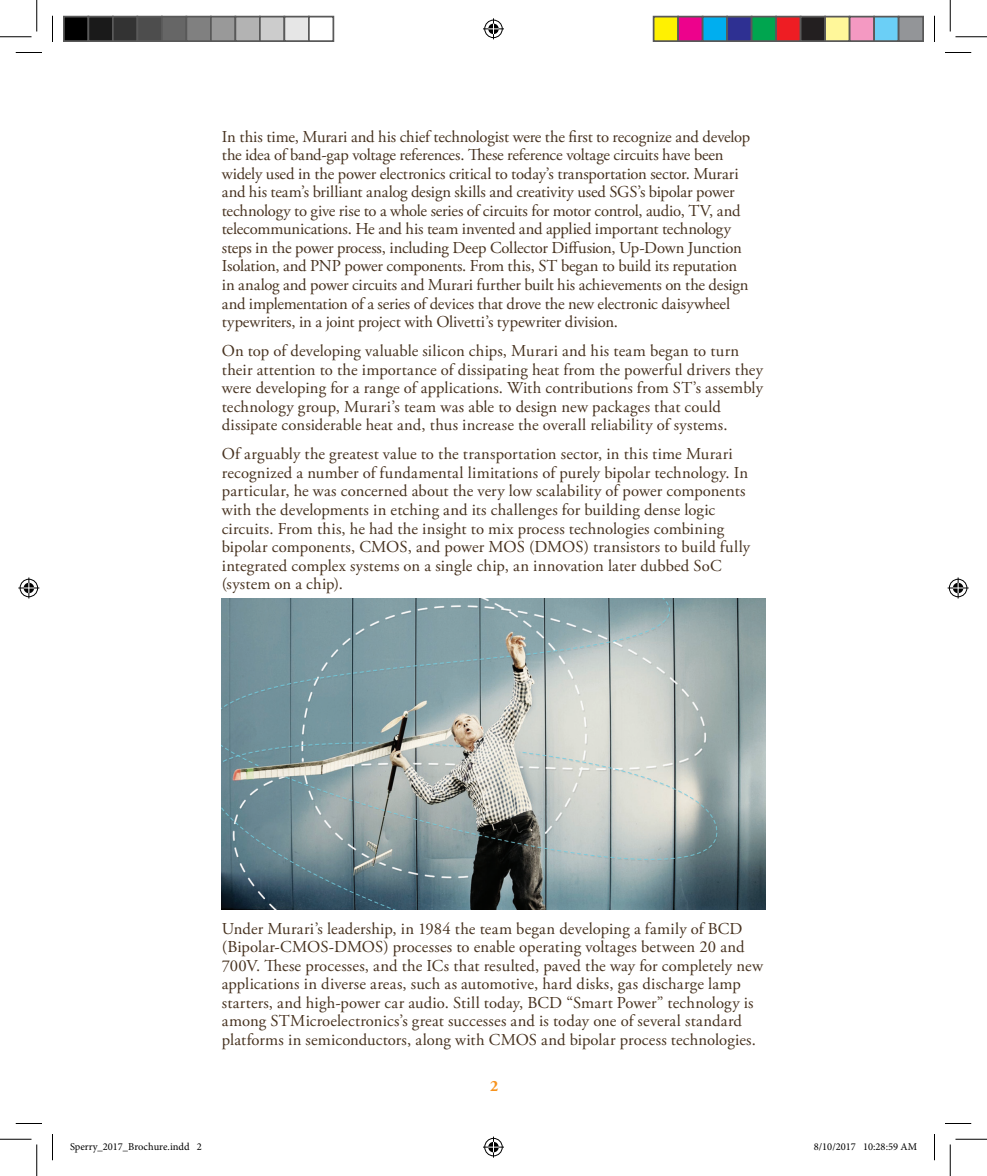
<style>
.page{position:relative;width:987px;height:1176px;background:#fff}
.page>*{position:absolute;margin:0;border:0;box-sizing:border-box;transform-origin:0 0}
.t1{font:16.62px/18.6px "Adobe Garamond Pro";color:#46311e}
.t2{font:700 15.75px "Adobe Garamond Pro";color:#f7931d}
.t3{font:10.5px "Minion Pro";color:#000}
</style>
<div class="page">
<img style="left:222px;top:598px;width:543px;height:311px">
<svg style="left:16px;top:52px;width:26px;height:1px"></svg>
<svg style="left:945px;top:52px;width:26px;height:1px"></svg>
<svg style="left:16px;top:1123px;width:26px;height:1px"></svg>
<svg style="left:945px;top:1123px;width:26px;height:1px"></svg>
<svg style="left:52px;top:16px;width:1px;height:26px"></svg>
<svg style="left:52px;top:1134px;width:1px;height:26px"></svg>
<svg style="left:934px;top:16px;width:1px;height:26px"></svg>
<svg style="left:934px;top:1134px;width:1px;height:26px"></svg>
<hr style="left:0;top:36px;width:32px;height:1px;background:#000">
<hr style="left:956px;top:36px;width:31px;height:1px;background:#000">
<hr style="left:0;top:1139px;width:32px;height:1px;background:#000">
<hr style="left:956px;top:1139px;width:31px;height:1px;background:#000">
<hr style="left:36px;top:0;width:1px;height:32px;background:#000">
<hr style="left:36px;top:1144px;width:1px;height:32px;background:#000">
<hr style="left:950px;top:0;width:1px;height:32px;background:#000">
<hr style="left:950px;top:1144px;width:1px;height:32px;background:#000">
<svg style="left:483px;top:18px;width:21px;height:21px"></svg>
<svg style="left:483px;top:1137px;width:21px;height:21px"></svg>
<svg style="left:18px;top:578px;width:21px;height:20px"></svg>
<svg style="left:948px;top:578px;width:21px;height:20px"></svg>
<div style="left:64px;top:17px;width:24px;height:24px;background:#000"></div>
<div style="left:63px;top:16px;width:26px;height:26px;border:2px solid #595959"></div>
<div style="left:88px;top:17px;width:25px;height:24px;background:#1a1a1a"></div>
<div style="left:88px;top:16px;width:26px;height:26px;border:2px solid #595959"></div>
<div style="left:113px;top:17px;width:24px;height:24px;background:#333"></div>
<div style="left:112px;top:16px;width:26px;height:26px;border:2px solid #595959"></div>
<div style="left:137px;top:17px;width:25px;height:24px;background:#4d4d4d"></div>
<div style="left:136px;top:16px;width:27px;height:26px;border:2px solid #595959"></div>
<div style="left:162px;top:17px;width:24px;height:24px;background:#666"></div>
<div style="left:161px;top:16px;width:26px;height:26px;border:2px solid #595959"></div>
<div style="left:186px;top:17px;width:25px;height:24px;background:#808080"></div>
<div style="left:186px;top:16px;width:26px;height:26px;border:2px solid #595959"></div>
<div style="left:211px;top:17px;width:24px;height:24px;background:#999"></div>
<div style="left:210px;top:16px;width:26px;height:26px;border:2px solid #595959"></div>
<div style="left:235px;top:17px;width:25px;height:24px;background:#b3b3b3"></div>
<div style="left:234px;top:16px;width:27px;height:26px;border:2px solid #595959"></div>
<div style="left:260px;top:17px;width:24px;height:24px;background:#ccc"></div>
<div style="left:259px;top:16px;width:26px;height:26px;border:2px solid #595959"></div>
<div style="left:284px;top:17px;width:25px;height:24px;background:#e6e6e6"></div>
<div style="left:284px;top:16px;width:26px;height:26px;border:2px solid #595959"></div>
<div style="left:308px;top:16px;width:26px;height:26px;border:2px solid #595959"></div>
<div style="left:654px;top:17px;width:24px;height:24px;background:#fff101"></div>
<div style="left:653px;top:16px;width:26px;height:26px;border:2px solid #595959"></div>
<div style="left:678px;top:17px;width:25px;height:24px;background:#ed028c"></div>
<div style="left:677px;top:16px;width:27px;height:26px;border:2px solid #595959"></div>
<div style="left:703px;top:17px;width:24px;height:24px;background:#00aeef"></div>
<div style="left:702px;top:16px;width:26px;height:26px;border:2px solid #595959"></div>
<div style="left:727px;top:17px;width:25px;height:24px;background:#2e3092"></div>
<div style="left:726px;top:16px;width:26px;height:26px;border:2px solid #595959"></div>
<div style="left:752px;top:17px;width:24px;height:24px;background:#00a54f"></div>
<div style="left:751px;top:16px;width:26px;height:26px;border:2px solid #595959"></div>
<div style="left:776px;top:17px;width:25px;height:24px;background:#ee1d23"></div>
<div style="left:775px;top:16px;width:27px;height:26px;border:2px solid #595959"></div>
<div style="left:801px;top:17px;width:24px;height:24px;background:#231f20"></div>
<div style="left:800px;top:16px;width:26px;height:26px;border:2px solid #595959"></div>
<div style="left:825px;top:17px;width:25px;height:24px;background:#fff79a"></div>
<div style="left:824px;top:16px;width:26px;height:26px;border:2px solid #595959"></div>
<div style="left:850px;top:17px;width:24px;height:24px;background:#f499c2"></div>
<div style="left:849px;top:16px;width:26px;height:26px;border:2px solid #595959"></div>
<div style="left:874px;top:17px;width:25px;height:24px;background:#6bcff6"></div>
<div style="left:873px;top:16px;width:27px;height:26px;border:2px solid #595959"></div>
<div style="left:899px;top:17px;width:24px;height:24px;background:#939598"></div>
<div style="left:898px;top:16px;width:26px;height:26px;border:2px solid #595959"></div>
<p class="t1" style="left:222px;top:128px;width:530px">In this time, Murari and his chief technologist were the first to recognize and develop the idea of band-gap voltage references. These reference voltage circuits have been widely used in the power electronics critical to today’s transportation sector. Murari and his team’s brilliant analog design skills and creativity used SGS’s bipolar power technology to give rise to a whole series of circuits for motor control, audio, TV, and telecommunications. He and his team invented and applied important technology steps in the power process, including Deep Collector Diffusion, Up-Down Junction Isolation, and PNP power components. From this, ST began to build its reputation in analog and power circuits and Murari further built his achievements on the design and implementation of a series of devices that drove the new electronic daisywheel typewriters, in a joint project with Olivetti’s typewriter division.</p>
<p class="t1" style="left:222px;top:342px;width:543px">On top of developing valuable silicon chips, Murari and his team began to turn their attention to the importance of dissipating heat from the powerful drivers they were developing for a range of applications. With contributions from ST’s assembly technology group, Murari’s team was able to design new packages that could dissipate considerable heat and, thus increase the overall reliability of systems.</p>
<p class="t1" style="left:222px;top:445px;width:530px">Of arguably the greatest value to the transportation sector, in this time Murari recognized a number of fundamental limitations of purely bipolar technology. In particular, he was concerned about the very low scalability of power components with the developments in etching and its challenges for building dense logic circuits. From this, he had the insight to mix process technologies combining bipolar components, CMOS, and power MOS (DMOS) transistors to build fully integrated complex systems on a single chip, an innovation later dubbed SoC (system on a chip).</p>
<p class="t1" style="left:222px;top:920px;width:543px">Under Murari’s leadership, in 1984 the team began developing a family of BCD (Bipolar-CMOS-DMOS) processes to enable operating voltages between 20 and 700V. These processes, and the ICs that resulted, paved the way for completely new applications in diverse areas, such as automotive, hard disks, gas discharge lamp starters, and high-power car audio. Still today, BCD “Smart Power” technology is among STMicroelectronics’s great successes and is today one of several standard platforms in semiconductors, along with CMOS and bipolar process technologies.</p>
<p class="t2" style="left:490px;top:1077px;width:10px">2</p>
<p class="t3" style="left:70px;top:1139px;width:133px">Sperry_2017_Brochure.indd 2</p>
<p class="t3" style="left:814px;top:1139px;width:105px">8/10/2017 10:28:59 AM</p>
</div>
